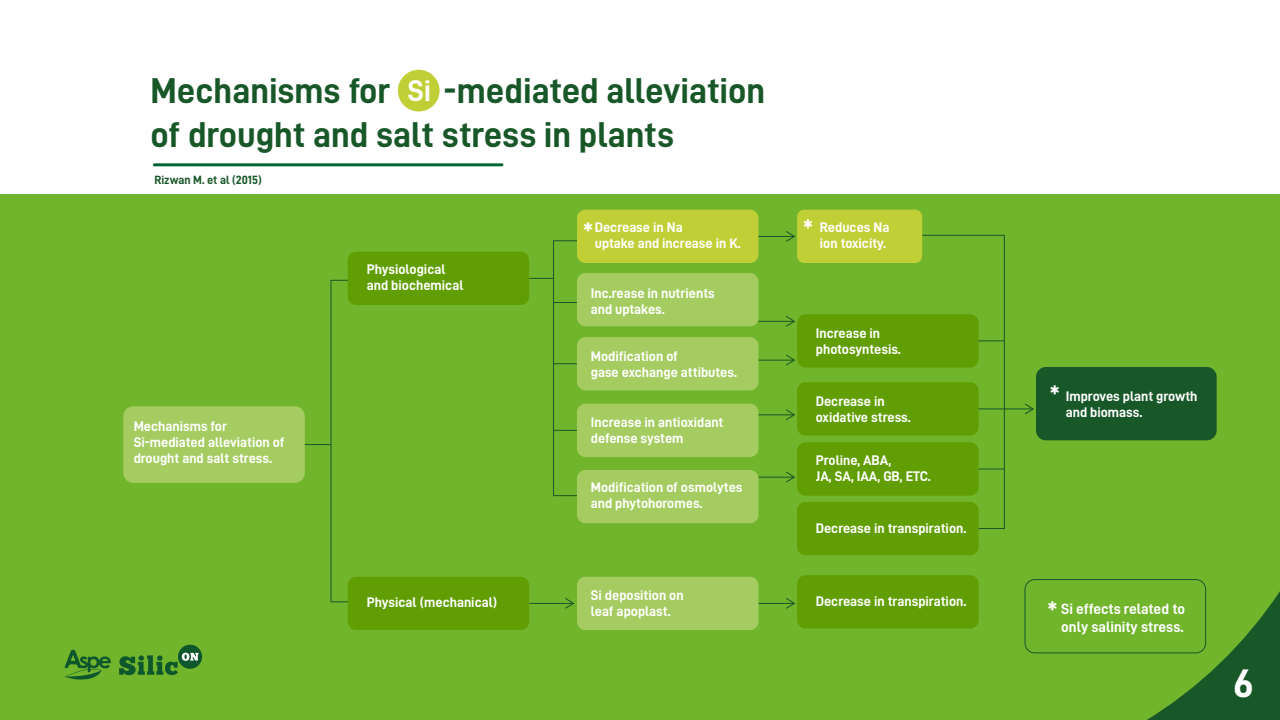
<style>
.page{position:relative;width:1280px;height:720px;background:#71b52c}
.page>*{position:absolute;margin:0;border:0;box-sizing:border-box;transform-origin:0 0}
.t1{font:40px "D DIN Bold";color:#fff}
.t2{font:36px/43.2px "D DIN Bold";color:#175728}
.t3{font:30px "D DIN Bold";color:#fff}
.t4{font:15px/18px "D DIN Bold";color:#fff}
.t5{font:14px/16px "D DIN Bold";color:#fff}
.t6{font:12px "D DIN Bold";color:#175728}
</style>
<div class="page">
<div style="left:0;top:0;width:1280px;height:194px;background:#fff"></div>
<div style="left:1036px;top:367px;width:181px;height:73px;background:#175728;border-radius:10px"></div>
<div style="left:1025px;top:579px;width:181px;height:74px;border:1px solid #175728;border-radius:10px"></div>
<div style="left:797px;top:210px;width:125px;height:53px;background:#c1cf37;border-radius:7px"></div>
<div style="left:577px;top:210px;width:181px;height:53px;background:#c1cf37;border-radius:8px"></div>
<div style="left:577px;top:273px;width:181px;height:53px;background:#a5cc60;border-radius:8px"></div>
<div style="left:577px;top:337px;width:181px;height:53px;background:#a5cc60;border-radius:8px"></div>
<div style="left:577px;top:404px;width:181px;height:53px;background:#a5cc60;border-radius:8px"></div>
<div style="left:577px;top:470px;width:181px;height:53px;background:#a5cc60;border-radius:8px"></div>
<div style="left:577px;top:577px;width:181px;height:53px;background:#a5cc60;border-radius:8px"></div>
<div style="left:348px;top:577px;width:181px;height:53px;background:#609e03;border-radius:8px"></div>
<div style="left:348px;top:252px;width:181px;height:53px;background:#609e03;border-radius:8px"></div>
<div style="left:797px;top:314px;width:182px;height:54px;background:#609e03;border-radius:8px"></div>
<div style="left:797px;top:382px;width:182px;height:54px;background:#609e03;border-radius:8px"></div>
<div style="left:797px;top:442px;width:182px;height:54px;background:#609e03;border-radius:8px"></div>
<div style="left:797px;top:502px;width:182px;height:53px;background:#609e03;border-radius:8px"></div>
<div style="left:797px;top:575px;width:182px;height:54px;background:#609e03;border-radius:8px"></div>
<div style="left:123px;top:406px;width:182px;height:77px;background:#a5cc60;border-radius:10px"></div>
<div style="left:330px;top:280px;width:18px;height:322px;border:1px solid #175728"></div>
<svg style="left:305px;top:444px;width:26px;height:1px"></svg>
<svg style="left:529px;top:240px;width:49px;height:257px"></svg>
<hr style="left:529px;top:603px;width:44px;height:1px;background:#175728">
<svg style="left:565px;top:598px;width:10px;height:11px"></svg>
<hr style="left:758px;top:603px;width:35px;height:1px;background:#175728">
<svg style="left:786px;top:598px;width:9px;height:11px"></svg>
<hr style="left:758px;top:236px;width:35px;height:1px;background:#175728">
<svg style="left:786px;top:231px;width:9px;height:11px"></svg>
<hr style="left:758px;top:321px;width:35px;height:1px;background:#175728">
<svg style="left:785px;top:316px;width:10px;height:11px"></svg>
<hr style="left:758px;top:360px;width:35px;height:1px;background:#175728">
<svg style="left:785px;top:354px;width:10px;height:12px"></svg>
<hr style="left:758px;top:414px;width:35px;height:1px;background:#175728">
<svg style="left:785px;top:409px;width:10px;height:11px"></svg>
<hr style="left:758px;top:477px;width:35px;height:1px;background:#175728">
<svg style="left:785px;top:471px;width:10px;height:12px"></svg>
<hr style="left:979px;top:408px;width:53px;height:1px;background:#175728">
<svg style="left:921px;top:234px;width:84px;height:296px"></svg>
<svg style="left:1024px;top:403px;width:10px;height:12px"></svg>
<svg style="left:64px;top:650px;width:47px;height:30px"></svg>
<div style="left:178px;top:645px;width:24px;height:24px;background:#0e562c;border-radius:50%"></div>
<svg style="left:119px;top:653px;width:79px;height:22px"></svg>
<hr style="left:154px;top:163px;width:348px;height:3px;background:#063">
<svg style="left:1144px;top:591px;width:136px;height:129px"></svg>
<div style="left:398px;top:70px;width:42px;height:42px;background:#c1cf37;border-radius:50%"></div>
<svg style="left:408px;top:80px;width:21px;height:21px"></svg>
<h2 class="t2" style="left:150px;top:69px;width:616px">Mechanisms for Si -mediated alleviation of drought and salt stress in plants</h2>
<p class="t6" style="left:154px;top:173px;width:109px">Rizwan M. et al (2015)</p>
<p class="t5" style="left:134px;top:418px;width:152px">Mechanisms for<br>Si-mediated alleviation of drought and salt stress.</p>
<p class="t5" style="left:367px;top:261px;width:98px">Physiological and biochemical</p>
<p class="t5" style="left:367px;top:594px;width:132px">Physical (mechanical)</p>
<h3 class="t3" style="left:582px;top:216px;width:13px">*</h3>
<h3 class="t3" style="left:802px;top:214px;width:13px">*</h3>
<p class="t5" style="left:595px;top:219px;width:148px">Decrease in Na<br>uptake and increase in K.</p>
<p class="t5" style="left:820px;top:219px;width:71px">Reduces Na ion toxicity.</p>
<p class="t5" style="left:591px;top:285px;width:126px">Inc.rease in nutrients and uptakes.</p>
<p class="t5" style="left:591px;top:348px;width:148px">Modification of<br>gase exchange attibutes.</p>
<p class="t5" style="left:591px;top:414px;width:134px">Increase in antioxidant defense system</p>
<p class="t5" style="left:591px;top:478px;width:153px">Modification of osmolytes and phytohoromes.</p>
<p class="t5" style="left:591px;top:587px;width:94px">Si deposition on leaf apoplast.</p>
<p class="t5" style="left:816px;top:325px;width:87px">Increase in photosyntesis.</p>
<h3 class="t3" style="left:1049px;top:379px;width:13px">*</h3>
<p class="t5" style="left:816px;top:393px;width:97px">Decrease in oxidative stress.</p>
<p class="t5" style="left:1066px;top:388px;width:133px">Improves plant growth and biomass.</p>
<p class="t5" style="left:816px;top:451px;width:116px">Proline, ABA,<br>JA, SA, IAA, GB, ETC.</p>
<p class="t5" style="left:816px;top:520px;width:152px">Decrease in transpiration.</p>
<p class="t5" style="left:816px;top:593px;width:152px">Decrease in transpiration.</p>
<h3 class="t3" style="left:1047px;top:595px;width:13px">*</h3>
<p class="t4" style="left:1061px;top:599px;width:125px">Si effects related to only salinity stress.</p>
<h1 class="t1" style="left:1233px;top:661px;width:22px">6</h1>
</div>
